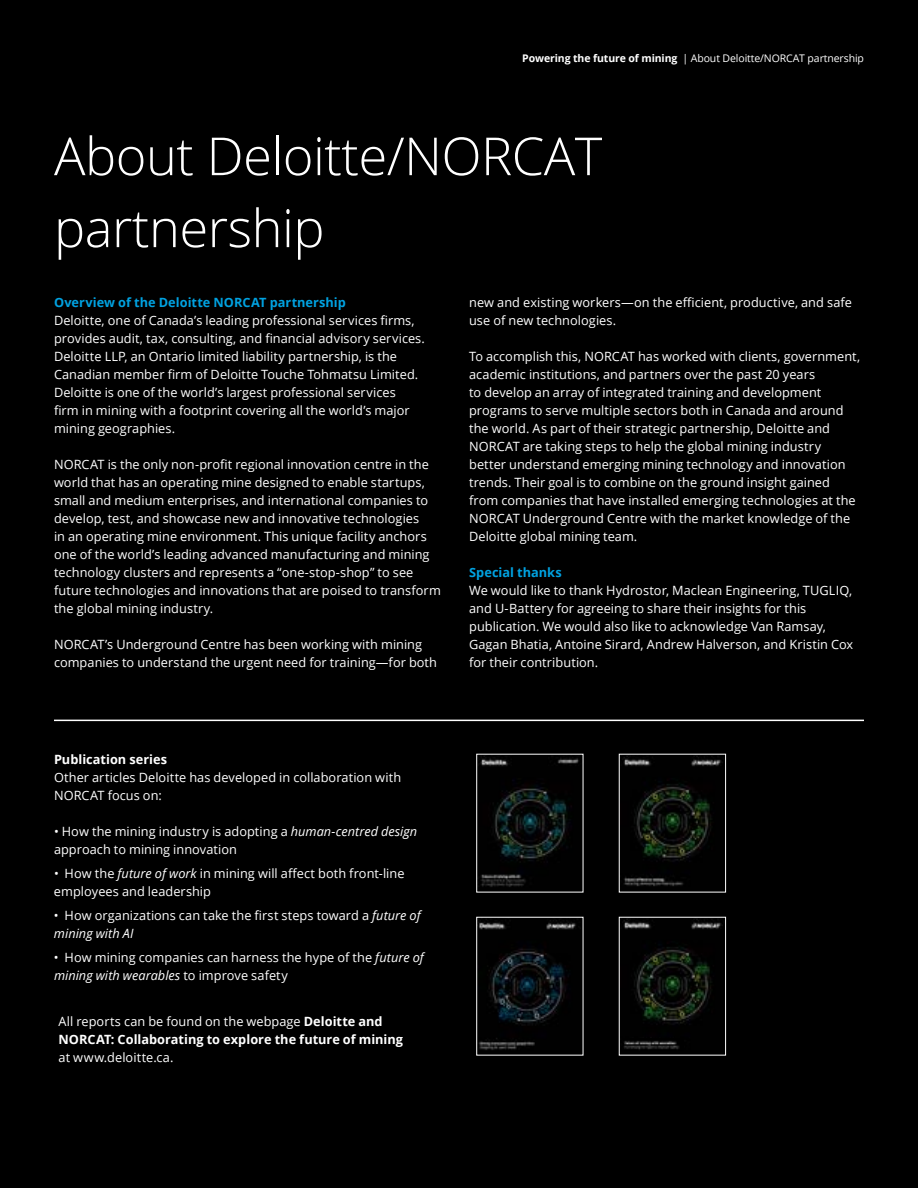
<style>
.page{position:relative;width:918px;height:1188px;background:#000}
.page>*{position:absolute;margin:0;border:0;box-sizing:border-box;transform-origin:0 0}
.t1{font:300 52.5px/72px "Open Sans";letter-spacing:-.01em;color:#fff}
.t2{font:12.75px/18px "Open Sans";letter-spacing:.005em;color:#fff}
.t3{font:700 12.75px/18px "Open Sans";color:#fff}
.t4{font:700 12.75px "Open Sans";letter-spacing:.005em;color:#00a2e1}
.t5{font:10.5px "Open Sans";letter-spacing:-.01em;color:#fff}
.s1{font-weight:700}
.s2{font-style:italic}
.s3{font-weight:400}
</style>
<div class="page">
<hr style="left:54px;top:720px;width:810px;height:1px;background:#fff">
<img style="left:623px;top:756px;width:100px;height:131px">
<img style="left:623px;top:919px;width:100px;height:106px">
<img style="left:480px;top:756px;width:99px;height:131px">
<img style="left:478px;top:920px;width:98px;height:130px">
<img style="left:624px;top:1041px;width:55px;height:9px">
<p class="t5" style="left:522px;top:51px;width:343px"><span class="s1">Powering the future of mining</span> | About Deloitte/NORCAT partnership</p>
<h1 class="t1" style="left:54px;top:119px;width:550px">About Deloitte/NORCAT partnership</h1>
<p class="t4" style="left:54px;top:293px;width:293px">Overview of the Deloitte NORCAT partnership</p>
<p class="t2" style="left:54px;top:311px;width:372px">Deloitte, one of Canada’s leading professional services firms, provides audit, tax, consulting, and financial advisory services.<br>Deloitte LLP, an Ontario limited liability partnership, is the Canadian member firm of Deloitte Touche Tohmatsu Limited.<br>Deloitte is one of the world’s largest professional services<br>firm in mining with a footprint covering all the world’s major mining geographies.</p>
<p class="t2" style="left:54px;top:455px;width:388px">NORCAT is the only non-profit regional innovation centre in the world that has an operating mine designed to enable startups, small and medium enterprises, and international companies to develop, test, and showcase new and innovative technologies<br>in an operating mine environment. This unique facility anchors one of the world’s leading advanced manufacturing and mining technology clusters and represents a “one-stop-shop” to see future technologies and innovations that are poised to transform the global mining industry.</p>
<p class="t2" style="left:54px;top:635px;width:385px">NORCAT’s Underground Centre has been working with mining companies to understand the urgent need for training—for both</p>
<p class="t2" style="left:469px;top:293px;width:384px">new and existing workers—on the efficient, productive, and safe use of new technologies.</p>
<p class="t2" style="left:469px;top:347px;width:393px">To accomplish this, NORCAT has worked with clients, government, academic institutions, and partners over the past 20 years<br>to develop an array of integrated training and development programs to serve multiple sectors both in Canada and around the world. As part of their strategic partnership, Deloitte and NORCAT are taking steps to help the global mining industry better understand emerging mining technology and innovation trends. Their goal is to combine on the ground insight gained from companies that have installed emerging technologies at the NORCAT Underground Centre with the market knowledge of the Deloitte global mining team.</p>
<p class="t4" style="left:469px;top:563px;width:94px">Special thanks</p>
<p class="t2" style="left:469px;top:581px;width:386px">We would like to thank Hydrostor, Maclean Engineering, TUGLIQ, and U-Battery for agreeing to share their insights for this publication. We would also like to acknowledge Van Ramsay, Gagan Bhatia, Antoine Sirard, Andrew Halverson, and Kristin Cox for their contribution.</p>
<p class="t3" style="left:54px;top:750px;width:115px">Publication series</p>
<p class="t2" style="left:54px;top:768px;width:349px">Other articles Deloitte has developed in collaboration with<br>NORCAT focus on:</p>
<p class="t2" style="left:54px;top:822px;width:365px">• How the mining industry is adopting a <span class="s2">human-centred design </span>approach to mining innovation</p>
<p class="t2" style="left:54px;top:864px;width:352px">• How the <span class="s2">future of work</span> in mining will affect both front‑line employees and leadership</p>
<p class="t2" style="left:54px;top:906px;width:368px">• How organizations can take the first steps toward a <span class="s2">future of mining with AI</span></p>
<p class="t2" style="left:54px;top:948px;width:371px">• How mining companies can harness the hype of the <span class="s2">future of mining with wearables</span> to improve safety</p>
<p class="t3" style="left:58px;top:1012px;width:346px"><span class="s3">All reports can be found on the webpage</span> Deloitte and<br>NORCAT: Collaborating to explore the future of mining</p>
<p class="t2" style="left:58px;top:1048px;width:116px">at www.deloitte.ca.</p>
</div>
